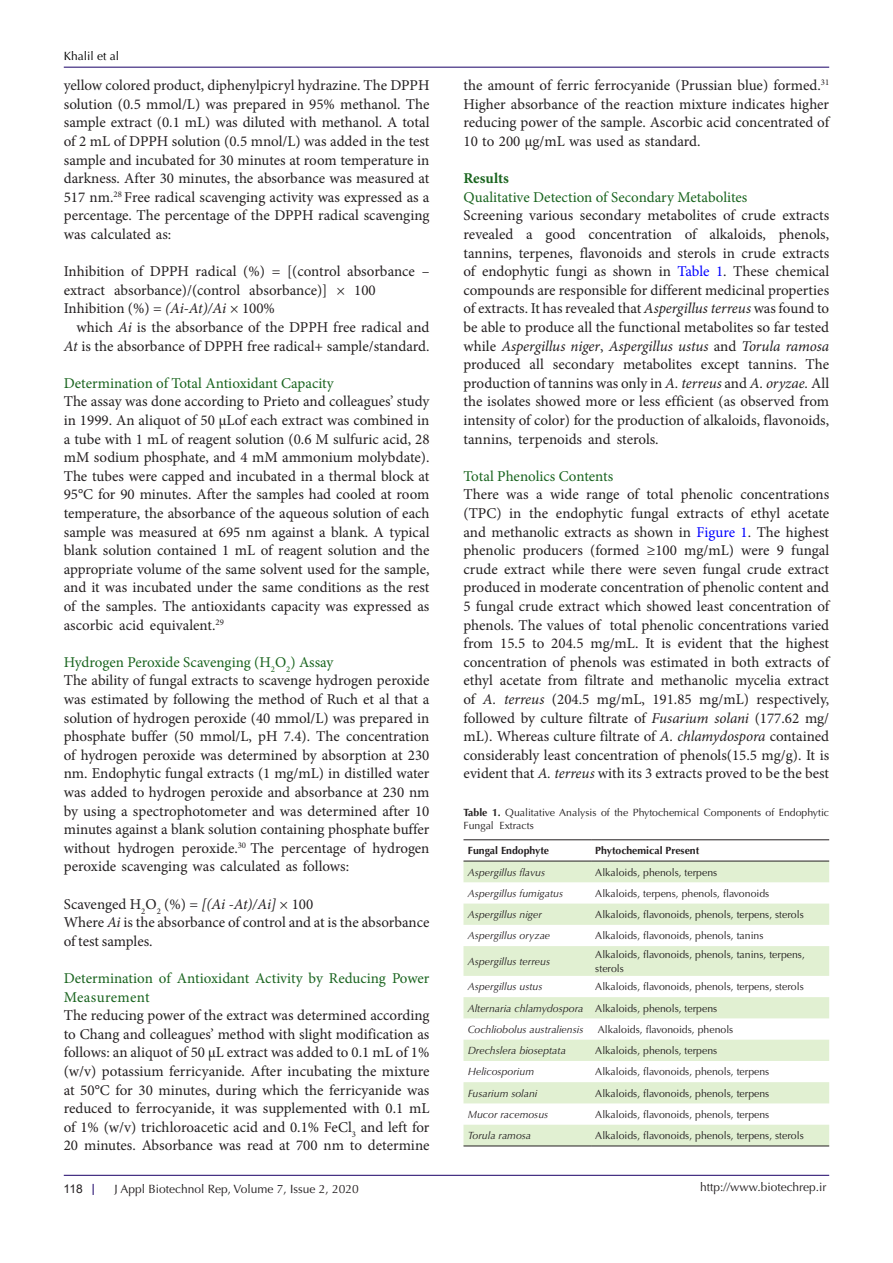
<style>
.page{position:relative;width:893px;height:1263px;background:#fff}
.page>*{position:absolute;margin:0;border:0;box-sizing:border-box;transform-origin:0 0}
.t1{font:15px/18.6px "Minion Pro";color:#231f20;text-align:justify}
.t2{font:15px/18.6px "Minion Pro";color:#19641e}
.t3{font:700 15px "Minion Pro";color:#19641e}
.t4{font:12px "Optima LT Std";color:#231f20}
.t5{font:12px "Optima LT Std";color:#000001}
.t6{font:12px "Arial";color:#231f20}
.t7{font:10.5px/13.5px "Optima LT Std";color:#231f20}
.t8{font:italic 10.5px "Optima LT Std";color:#231f20}
.t9{font:700 10.5px "Optima LT Std";color:#231f20}
.s1{font-style:italic}
.s2{color:#00f}
.s3{font-weight:700}
</style>
<div class="page">
<hr style="left:64px;top:1175px;width:765px;height:1px;background:#190066">
<hr style="left:64px;top:67px;width:765px;height:1px;background:#190066">
<svg style="left:463px;top:862px;width:366px;height:283px;fill:#e1f0d2"></svg>
<hr style="left:463px;top:839px;width:128px;height:1px;background:#231f20">
<hr style="left:591px;top:839px;width:238px;height:1px;background:#231f20">
<hr style="left:463px;top:861px;width:128px;height:1px;background:#231f20">
<hr style="left:591px;top:861px;width:238px;height:1px;background:#231f20">
<hr style="left:463px;top:1145px;width:128px;height:1px;background:#231f20">
<hr style="left:591px;top:1145px;width:238px;height:1px;background:#231f20">
<p class="t5" style="left:64px;top:49px;width:57px">Khalil et al</p>
<p class="t1" style="left:64px;top:76px;width:367px">yellow colored product, diphenylpicryl hydrazine. The DPPH solution (0.5 mmol/L) was prepared in 95% methanol. The sample extract (0.1 mL) was diluted with methanol. A total of 2 mL of DPPH solution (0.5 mnol/L) was added in the test sample and incubated for 30 minutes at room temperature in darkness. After 30 minutes, the absorbance was measured at 517 nm.<sup>28</sup> Free radical scavenging activity was expressed as a percentage. The percentage of the DPPH radical scavenging was calculated as:</p>
<p class="t1" style="left:64px;top:262px;width:367px">Inhibition of DPPH radical (%) = [(control absorbance – extract absorbance)/(control absorbance)] × 100</p>
<p class="t1" style="left:64px;top:299px;width:213px">Inhibition (%) = <span class="s1">(Ai-At)/Ai ×</span> 100%</p>
<p class="t1" style="left:64px;top:318px;width:367px;text-align:right">which <span class="s1">Ai</span> is the absorbance of the DPPH free radical and<br><span class="s1">At</span> is the absorbance of DPPH free radical+ sample/standard.</p>
<p class="t2" style="left:64px;top:374px;width:271px">Determination of Total Antioxidant Capacity</p>
<p class="t1" style="left:64px;top:392px;width:367px">The assay was done according to Prieto and colleagues’ study in 1999. An aliquot of 50 μLof each extract was combined in a tube with 1 mL of reagent solution (0.6 M sulfuric acid, 28 mM sodium phosphate, and 4 mM ammonium molybdate).<br>The tubes were capped and incubated in a thermal block at 95°C for 90 minutes. After the samples had cooled at room temperature, the absorbance of the aqueous solution of each sample was measured at 695 nm against a blank. A typical blank solution contained 1 mL of reagent solution and the appropriate volume of the same solvent used for the sample, and it was incubated under the same conditions as the rest of the samples. The antioxidants capacity was expressed as ascorbic acid equivalent.<sup>29</sup></p>
<p class="t2" style="left:64px;top:653px;width:271px">Hydrogen Peroxide Scavenging (H<sub>2</sub>O<sub>2</sub>) Assay</p>
<p class="t1" style="left:64px;top:671px;width:367px">The ability of fungal extracts to scavenge hydrogen peroxide was estimated by following the method of Ruch et al that a solution of hydrogen peroxide (40 mmol/L) was prepared in phosphate buffer (50 mmol/L, pH 7.4). The concentration of hydrogen peroxide was determined by absorption at 230 nm. Endophytic fungal extracts (1 mg/mL) in distilled water was added to hydrogen peroxide and absorbance at 230 nm by using a spectrophotometer and was determined after 10 minutes against a blank solution containing phosphate buffer without hydrogen peroxide.<sup>30</sup> The percentage of hydrogen peroxide scavenging was calculated as follows:</p>
<p class="t1" style="left:64px;top:894px;width:251px">Scavenged H<sub>2</sub>O<sub>2</sub> (%) = <span class="s1">[(Ai -At)/Ai]</span> × 100</p>
<p class="t1" style="left:64px;top:913px;width:367px">Where <span class="s1">Ai</span> is the absorbance of control and at is the absorbance of test samples.</p>
<p class="t2" style="left:64px;top:969px;width:367px">Determination of Antioxidant Activity by Reducing Power<br>Measurement</p>
<p class="t1" style="left:64px;top:1006px;width:367px">The reducing power of the extract was determined according to Chang and colleagues’ method with slight modification as follows: an aliquot of 50 μL extract was added to 0.1 mL of 1% (w/v) potassium ferricyanide. After incubating the mixture at 50°C for 30 minutes, during which the ferricyanide was reduced to ferrocyanide, it was supplemented with 0.1 mL of 1% (w/v) trichloroacetic acid and 0.1% FeCl<sub>3</sub> and left for 20 minutes. Absorbance was read at 700 nm to determine</p>
<p class="t1" style="left:463px;top:76px;width:367px">the amount of ferric ferrocyanide (Prussian blue) formed.<sup>31<br></sup>Higher absorbance of the reaction mixture indicates higher reducing power of the sample. Ascorbic acid concentrated of 10 to 200 µg/mL was used as standard.</p>
<p class="t3" style="left:463px;top:168px;width:47px">Results</p>
<p class="t2" style="left:463px;top:188px;width:285px">Qualitative Detection of Secondary Metabolites</p>
<p class="t1" style="left:463px;top:206px;width:367px">Screening various secondary metabolites of crude extracts revealed a good concentration of alkaloids, phenols, tannins, terpenes, flavonoids and sterols in crude extracts of endophytic fungi as shown in <span class="s2">Table 1</span>. These chemical compounds are responsible for different medicinal properties of extracts. It has revealed that <span class="s1">Aspergillus terreus</span> was found to be able to produce all the functional metabolites so far tested while <span class="s1">Aspergillus niger</span>, <span class="s1">Aspergillus ustus</span> and <span class="s1">Torula ramosa </span>produced all secondary metabolites except tannins. The production of tannins was only in <span class="s1">A. terreus</span> and <span class="s1">A. oryzae.</span> All the isolates showed more or less efficient (as observed from intensity of color) for the production of alkaloids, flavonoids, tannins, terpenoids and sterols.</p>
<p class="t2" style="left:463px;top:467px;width:151px">Total Phenolics Contents</p>
<p class="t1" style="left:463px;top:485px;width:367px">There was a wide range of total phenolic concentrations (TPC) in the endophytic fungal extracts of ethyl acetate and methanolic extracts as shown in <span class="s2">Figure 1</span>. The highest phenolic producers (formed ≥100 mg/mL) were 9 fungal crude extract while there were seven fungal crude extract produced in moderate concentration of phenolic content and 5 fungal crude extract which showed least concentration of phenols. The values of total phenolic concentrations varied from 15.5 to 204.5 mg/mL. It is evident that the highest concentration of phenols was estimated in both extracts of ethyl acetate from filtrate and methanolic mycelia extract of <span class="s1">A. terreus</span> (204.5 mg/mL, 191.85 mg/mL) respectively, followed by culture filtrate of <span class="s1">Fusarium solani</span> (177.62 mg/ mL). Whereas culture filtrate of <span class="s1">A. chlamydospora</span> contained considerably least concentration of phenols(15.5 mg/g). It is evident that <span class="s1">A. terreus</span> with its 3 extracts proved to be the best</p>
<p class="t7" style="left:463px;top:805px;width:367px"><span class="s3">Table 1.</span> Qualitative Analysis of the Phytochemical Components of Endophytic<br>Fungal Extracts</p>
<p class="t9" style="left:468px;top:845px;width:83px">Fungal Endophyte</p>
<p class="t9" style="left:595px;top:845px;width:105px">Phytochemical Present</p>
<p class="t8" style="left:468px;top:866px;width:79px">Aspergillus flavus</p>
<p class="t7" style="left:595px;top:865px;width:123px">Alkaloids, phenols, terpens</p>
<p class="t8" style="left:468px;top:887px;width:97px">Aspergillus fumigatus</p>
<p class="t7" style="left:595px;top:887px;width:176px">Alkaloids, terpens, phenols, flavonoids</p>
<p class="t8" style="left:468px;top:908px;width:76px">Aspergillus niger</p>
<p class="t7" style="left:595px;top:908px;width:210px">Alkaloids, flavonoids, phenols, terpens, sterols</p>
<p class="t8" style="left:468px;top:930px;width:84px">Aspergillus oryzae</p>
<p class="t7" style="left:595px;top:929px;width:170px">Alkaloids, flavonoids, phenols, tanins</p>
<p class="t8" style="left:468px;top:955px;width:84px">Aspergillus terreus</p>
<p class="t7" style="left:595px;top:948px;width:211px">Alkaloids, flavonoids, phenols, tanins, terpens, sterols</p>
<p class="t8" style="left:468px;top:981px;width:76px">Aspergillus ustus</p>
<p class="t7" style="left:595px;top:980px;width:210px">Alkaloids, flavonoids, phenols, terpens, sterols</p>
<p class="t8" style="left:468px;top:1002px;width:117px">Alternaria chlamydospora</p>
<p class="t7" style="left:595px;top:1001px;width:123px">Alkaloids, phenols, terpens</p>
<p class="t8" style="left:468px;top:1023px;width:117px">Cochliobolus australiensis</p>
<p class="t7" style="left:598px;top:1023px;width:137px">Alkaloids, flavonoids, phenols</p>
<p class="t8" style="left:468px;top:1044px;width:100px">Drechslera bioseptata</p>
<p class="t7" style="left:595px;top:1044px;width:123px">Alkaloids, phenols, terpens</p>
<p class="t8" style="left:468px;top:1066px;width:68px">Helicosporium</p>
<p class="t7" style="left:595px;top:1065px;width:176px">Alkaloids, flavonoids, phenols, terpens</p>
<p class="t8" style="left:468px;top:1087px;width:71px">Fusarium solani</p>
<p class="t7" style="left:595px;top:1086px;width:176px">Alkaloids, flavonoids, phenols, terpens</p>
<p class="t8" style="left:468px;top:1108px;width:82px">Mucor racemosus</p>
<p class="t7" style="left:595px;top:1108px;width:176px">Alkaloids, flavonoids, phenols, terpens</p>
<p class="t8" style="left:468px;top:1129px;width:65px">Torula ramosa</p>
<p class="t7" style="left:595px;top:1129px;width:210px">Alkaloids, flavonoids, phenols, terpens, sterols</p>
<p class="t6" style="left:64px;top:1180px;width:21px">118</p>
<p class="t4" style="left:114px;top:1182px;width:246px">J Appl Biotechnol Rep, Volume 7, Issue 2, 2020</p>
<p class="t4" style="left:700px;top:1180px;width:128px">http://www.biotechrep.ir</p>
</div>
